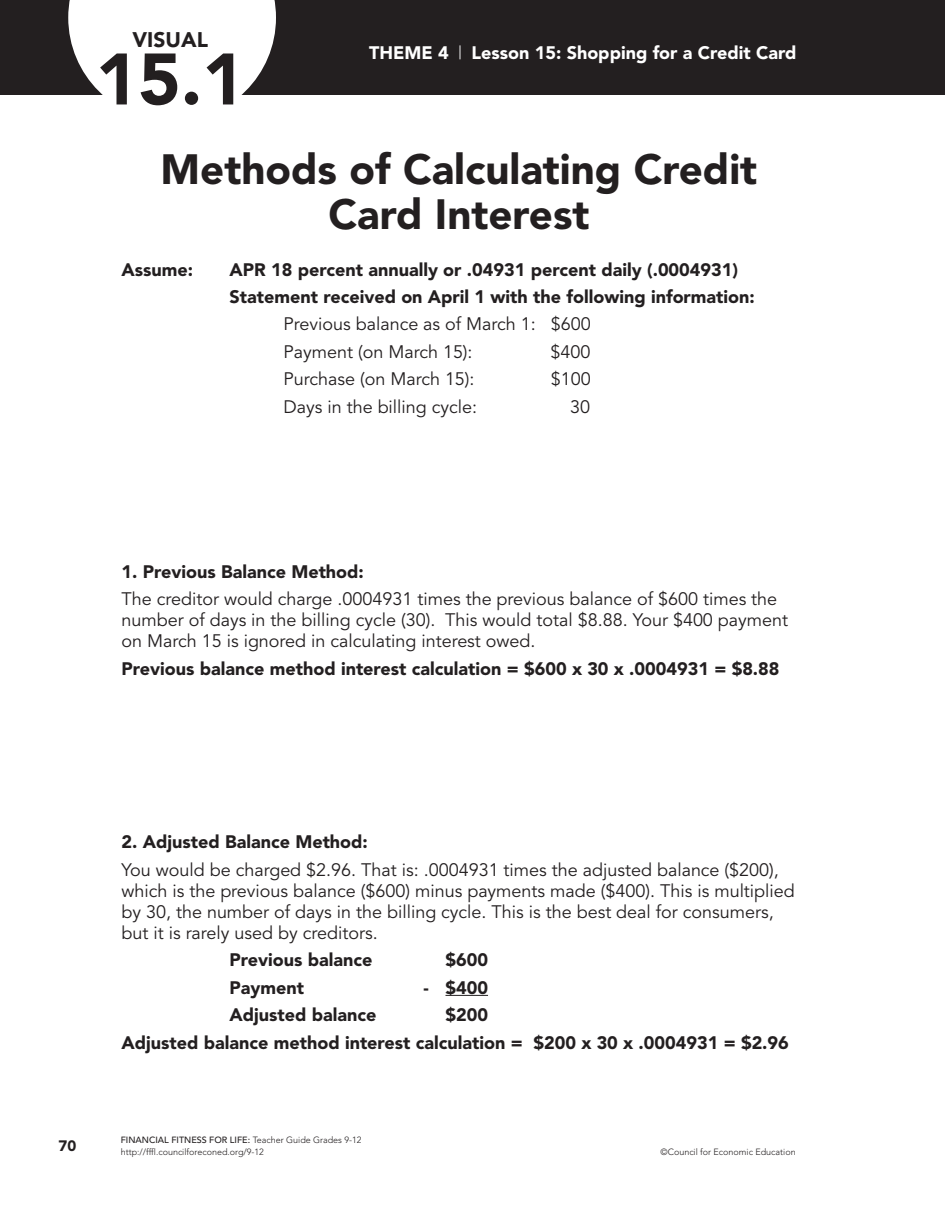
<style>
.page{position:relative;width:945px;height:1215px;background:#fff}
.page>*{position:absolute;margin:0;border:0;box-sizing:border-box;transform-origin:0 0}
.t1{font:900 72px "Avenir";color:#231f20}
.t2{font:900 42px/45px "Avenir";color:#231f20;text-align:center}
.t3{font:900 21px "Avenir";color:#231f20}
.t4{font:18px/21px "Avenir";color:#231f20}
.t5{font:900 18px/27.5px "Avenir";color:#231f20}
.t6{font:900 18px "Avenir";color:#fff}
.t7{font:900 15px "Avenir";color:#231f20}
.t8{font:300 9px/12px "Avenir";color:#231f20}
.s1{font-weight:300}
.s2{font-weight:900}
.s3{font-weight:500}
</style>
<div class="page">
<div style="left:0;top:0;width:932px;height:94px;background:#231f20"></div>
<svg style="left:68px;top:0;width:208px;height:95px;background:#ebebeb"></svg>
<div style="left:932px;top:0;width:13px;height:94px;background:#231f20"></div>
<hr style="left:446px;top:995px;width:42px;height:1px;background:#231f20">
<p class="t3" style="left:133px;top:32px;width:77px">VISUAL</p>
<p class="t1" style="left:96px;top:50px;width:151px">15.1</p>
<p class="t6" style="left:369px;top:45px;width:429px">THEME 4 <span class="s1">|</span> Lesson 15: Shopping for a Credit Card</p>
<p class="t2" style="left:161px;top:151px;width:598px">Methods of Calculating Credit<br>Card Interest</p>
<p class="t5" style="left:122px;top:257px;width:73px">Assume:</p>
<p class="t5" style="left:230px;top:257px;width:510px">APR 18 percent annually or .04931 percent daily (.0004931)</p>
<p class="t5" style="left:229px;top:285px;width:527px">Statement received on April 1 with the following information:</p>
<p class="t4" style="left:283px;top:315px;width:309px">Previous balance as of March 1: $600</p>
<p class="t4" style="left:283px;top:343px;width:191px">Payment (on March 15):</p>
<p class="t4" style="left:551px;top:343px;width:41px">$400</p>
<p class="t4" style="left:283px;top:370px;width:193px">Purchase (on March 15):</p>
<p class="t4" style="left:551px;top:370px;width:41px">$100</p>
<p class="t4" style="left:283px;top:398px;width:195px">Days in the billing cycle:</p>
<p class="t4" style="left:570px;top:398px;width:21px">30</p>
<p class="t4" style="left:121px;top:559px;width:657px;line-height:27.5px"><span class="s2">1. Previous Balance Method:<br></span>The creditor would charge .0004931 times the previous balance of $600 times the</p>
<p class="t4" style="left:121px;top:611px;width:668px">number of days in the billing cycle (30). This would total $8.88. Your $400 payment on March 15 is ignored in calculating interest owed.</p>
<p class="t5" style="left:121px;top:656px;width:660px">Previous balance method interest calculation = $600 x 30 x .0004931 = $8.88</p>
<p class="t4" style="left:121px;top:830px;width:659px;line-height:27.5px"><span class="s2">2. Adjusted Balance Method:<br></span>You would be charged $2.96. That is: .0004931 times the adjusted balance ($200),</p>
<p class="t4" style="left:121px;top:881px;width:675px">which is the previous balance ($600) minus payments made ($400). This is multiplied by 30, the number of days in the billing cycle. This is the best deal for consumers, but it is rarely used by creditors.</p>
<p class="t5" style="left:229px;top:948px;width:144px">Previous balance</p>
<p class="t5" style="left:445px;top:948px;width:44px">$600</p>
<p class="t5" style="left:229px;top:975px;width:76px">Payment</p>
<p class="t5" style="left:423px;top:975px;width:66px">- $400</p>
<p class="t5" style="left:230px;top:1003px;width:148px">Adjusted balance</p>
<p class="t5" style="left:121px;top:1003px;width:669px;text-indent:324px">$200<br>Adjusted balance method interest calculation = $200 x 30 x .0004931 = $2.96</p>
<p class="t7" style="left:59px;top:1139px;width:19px">70</p>
<p class="t8" style="left:121px;top:1135px;width:242px"><span class="s3">FINANCIAL FITNESS FOR LIFE:</span> Teacher Guide Grades 9-12 http://fffl.councilforeconed.org/9-12</p>
<p class="t8" style="left:660px;top:1147px;width:137px">©Council for Economic Education</p>
</div>
